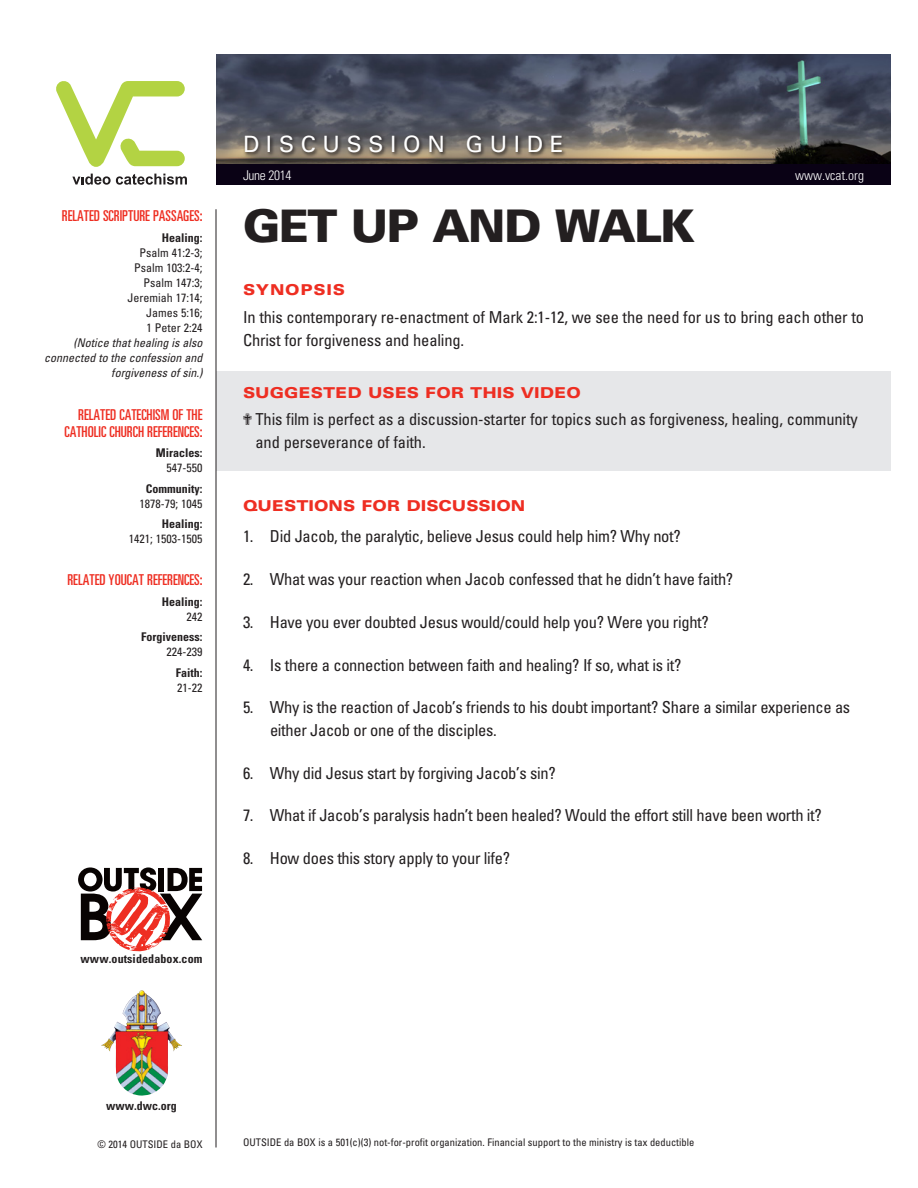
<style>
.page{position:relative;width:918px;height:1188px;background:#fff}
.page>*{position:absolute;margin:0;border:0;box-sizing:border-box;transform-origin:0 0}
.t1{font:900 45px "Univers";letter-spacing:-.035em;color:#231f20}
.t2{font:22.5px "Univers";letter-spacing:.3em;color:#fff}
.Question_Format{font:condensed 16.5px/22.5px "Univers";letter-spacing:-.02em;color:#231f20}
.t3{font:ultra-condensed 15px/16.5px "Univers";color:#ee2e22;text-align:right}
.t4{font:900 expanded 15px "Univers";color:#ee2e22}
.t5{font:900 expanded 15px "Univers";letter-spacing:.05em;color:#ee2e22}
.t6{font:300 condensed 13.5px "Univers";color:#fff}
.t7{font:300 condensed 13.5px "Univers";letter-spacing:-.025em;color:#fff}
.Sidebar_Format{font:condensed 12px/15px "Univers";color:#231f20;text-align:right}
.Sidebar_Format-2{font:700 condensed 12px/15px "Univers";color:#231f20;text-align:right}
.t8{font:condensed 10.5px "Univers";color:#231f20}
.s1{font-weight:700}
.s2{font-style:italic}
.s3{font-weight:400}
</style>
<div class="page">
<div style="left:216px;top:372px;width:675px;height:99px;background:#e6e7e9"></div>
<svg style="left:56px;top:81px;width:129px;height:86px"></svg>
<svg style="left:72px;top:174px;width:115px;height:11px"></svg>
<img style="left:216px;top:54px;width:675px;height:111px">
<hr style="left:216px;top:209px;width:1px;height:939px;background:#231f20">
<svg style="left:243px;top:134px;width:324px;height:23px;background:#6f6861"></svg>
<svg style="left:78px;top:867px;width:124px;height:85px"></svg>
<img style="left:101px;top:990px;width:81px;height:106px">
<div style="left:216px;top:165px;width:675px;height:20px;background:#0a0215"></div>
<p class="t2" style="left:243px;top:131px;width:322px">DISCUSSION GUIDE</p>
<p class="t3" style="left:62px;top:208px;width:142px">RELATED SCRIPTURE PASSAGES:</p>
<p class="Sidebar_Format" style="left:44px;top:230px;width:160px"><span class="s1">Healing:<br></span>Psalm 41:2-3;<br>Psalm 103:2-4;<br>Psalm 147:3;<br>Jeremiah 17:14;<br>James 5:16;<br>1 Peter 2:24<br><span class="s2">(Notice that healing is also connected to the confession and forgiveness of sin.)</span></p>
<p class="t3" style="left:64px;top:407px;width:140px">RELATED CATECHISM OF THE<br>CATHOLIC CHURCH REFERENCES:</p>
<p class="Sidebar_Format-2" style="left:156px;top:445px;width:48px">Miracles:<br><span class="s3">547-550</span></p>
<p class="Sidebar_Format" style="left:140px;top:481px;width:64px;text-align:center"><span class="s1">Community:<br></span>1878-79; 1045</p>
<p class="Sidebar_Format" style="left:129px;top:516px;width:75px"><span class="s1">Healing:<br></span>1421; 1503-1505</p>
<p class="t3" style="left:67px;top:572px;width:137px">RELATED YOUCAT REFERENCES:</p>
<p class="Sidebar_Format-2" style="left:162px;top:594px;width:42px">Healing:<br><span class="s3">242</span></p>
<p class="Sidebar_Format-2" style="left:141px;top:629px;width:63px">Forgiveness:<br><span class="s3">224-239</span></p>
<p class="Sidebar_Format-2" style="left:176px;top:665px;width:28px;text-align:left">Faith:<br><span class="s3">21-22</span></p>
<p class="Sidebar_Format-2" style="left:80px;top:951px;width:124px">www.outsidedabox.com</p>
<p class="t7" style="left:243px;top:167px;width:50px">June 2014</p>
<p class="t6" style="left:795px;top:167px;width:70px">www.vcat.org</p>
<p class="t1" style="left:243px;top:198px;width:454px">GET UP AND WALK</p>
<p class="t5" style="left:243px;top:281px;width:103px">SYNOPSIS</p>
<p class="Question_Format" style="left:243px;top:306px;width:623px">In this contemporary re-enactment of Mark 2:1-12, we see the need for us to bring each other to<br>Christ for forgiveness and healing.</p>
<p class="t4" style="left:243px;top:383px;width:339px">SUGGESTED USES FOR THIS VIDEO</p>
<p class="Question_Format" style="left:256px;top:408px;width:604px">This film is perfect as a discussion-starter for topics such as forgiveness, healing, community and perseverance of faith.</p>
<p class="t4" style="left:243px;top:497px;width:284px">QUESTIONS FOR DISCUSSION</p>
<p class="Question_Format" style="left:243px;top:525px;width:439px">1. Did Jacob, the paralytic, believe Jesus could help him? Why not?</p>
<p class="Question_Format" style="left:243px;top:568px;width:492px">2. What was your reaction when Jacob confessed that he didn’t have faith?</p>
<p class="Question_Format" style="left:243px;top:611px;width:467px">3. Have you ever doubted Jesus would/could help you? Were you right?</p>
<p class="Question_Format" style="left:243px;top:653px;width:440px">4. Is there a connection between faith and healing? If so, what is it?</p>
<p class="Question_Format" style="left:270px;top:696px;width:582px;text-indent:-27px">5. Why is the reaction of Jacob’s friends to his doubt important? Share a similar experience as either Jacob or one of the disciples.</p>
<p class="Question_Format" style="left:243px;top:761px;width:314px">6. Why did Jesus start by forgiving Jacob’s sin?</p>
<p class="Question_Format" style="left:243px;top:804px;width:580px">7. What if Jacob’s paralysis hadn’t been healed? Would the effort still have been worth it?</p>
<p class="Question_Format" style="left:243px;top:847px;width:269px">8. How does this story apply to your life?</p>
<p class="Sidebar_Format-2" style="left:106px;top:1098px;width:72px">www.dwc.org</p>
<p class="t8" style="left:98px;top:1137px;width:106px">© 2014 OUTSIDE da BOX</p>
<p class="t8" style="left:243px;top:1136px;width:453px">OUTSIDE da BOX is a 501(c)(3) not-for-profit organization. Financial support to the ministry is tax deductible</p>
</div>
